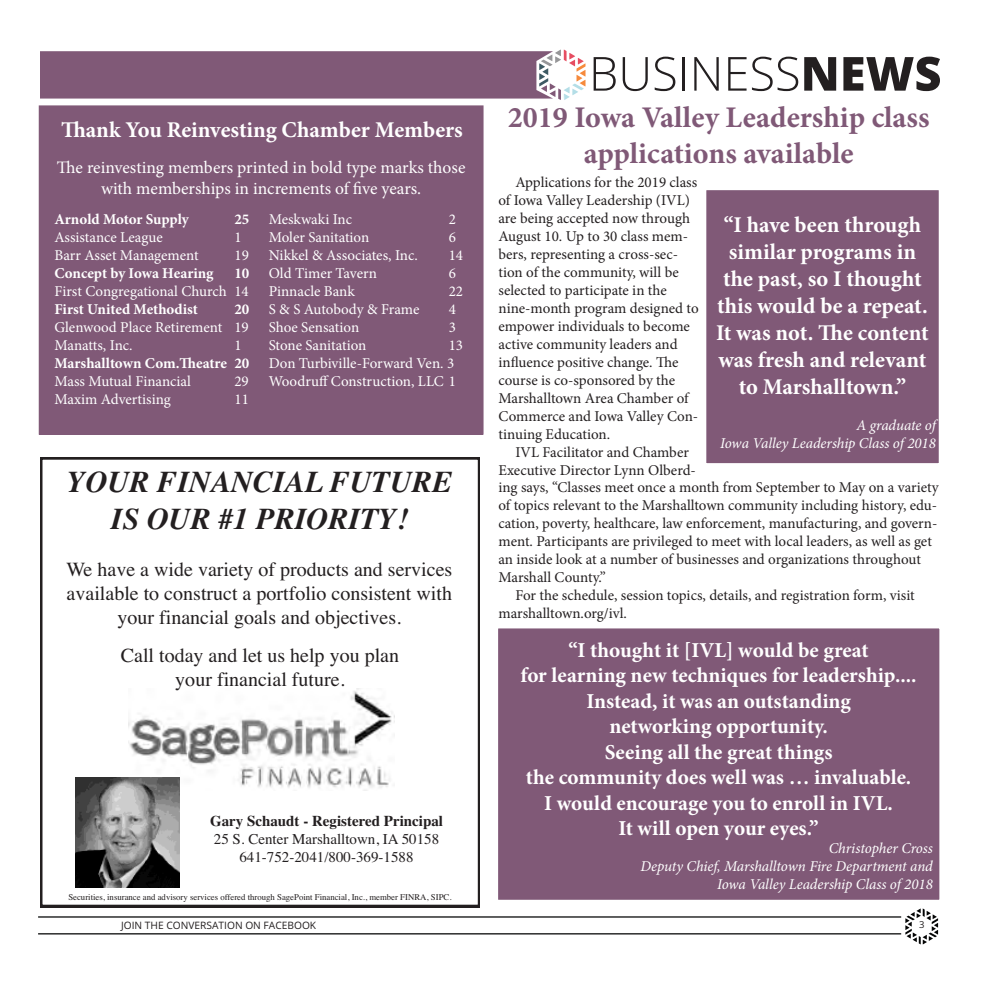
<style>
.page{position:relative;width:990px;height:990px;background:#fff}
.page>*{position:absolute;margin:0;border:0;box-sizing:border-box;transform-origin:0 0}
.t1{font:italic 700 30.25px/36.2px "Times";color:#231f20;text-align:center}
.t2{font:700 30px/36px "Minion Pro";color:#805977;text-align:center}
.t3{font:700 22.5px/27px "Minion Pro";color:#fff;text-align:center}
.t4{font:700 21.25px/25.5px "Minion Pro";color:#fff;text-align:center}
.t5{font:20px/24px "Times";color:#231f20;text-align:center}
.t6{font:17.5px/21px "Minion Pro";color:#fff;text-align:center}
.t7{font:15px/18px "Minion Pro";color:#231f20}
.t8{font:15px/18px "Minion Pro";color:#fff}
.t9{font:italic 15px/18px "Minion Pro";letter-spacing:-.005em;color:#fff;text-align:right}
.t10{font:700 15px "Minion Pro";color:#fff}
.t11{font:15px/18px "Times";color:#231f20;text-align:center}
.t12{font:700 15px "Times";color:#231f20}
.t13{font:10.25px "Open Sans";color:#231f20}
.t14{font:9.5px "Open Sans";color:#231f20}
.t15{font:8.75px "Times";color:#231f20}
</style>
<div class="page">
<hr style="left:38px;top:916px;width:863px;height:2px;background:#010202">
<hr style="left:38px;top:933px;width:863px;height:1px;background:#010202">
<svg style="left:905px;top:909px;width:33px;height:35px"></svg>
<svg style="left:594px;top:57px;width:22px;height:34px"></svg>
<svg style="left:623px;top:57px;width:25px;height:34px"></svg>
<svg style="left:655px;top:57px;width:20px;height:34px"></svg>
<hr style="left:682px;top:57px;width:3px;height:34px;background:#231f20">
<svg style="left:694px;top:57px;width:25px;height:34px"></svg>
<svg style="left:728px;top:57px;width:70px;height:34px"></svg>
<svg style="left:804px;top:57px;width:32px;height:34px"></svg>
<svg style="left:843px;top:57px;width:97px;height:34px"></svg>
<svg style="left:40px;top:50px;width:546px;height:50px"></svg>
<div style="left:39px;top:106px;width:444px;height:328px;background:#805977"></div>
<div style="left:39px;top:105px;width:445px;height:330px;border:1px solid #805977"></div>
<div style="left:498px;top:628px;width:442px;height:272px;background:#805977"></div>
<div style="left:497px;top:627px;width:444px;height:274px;border:1px solid #fff"></div>
<div style="left:706px;top:190px;width:233px;height:274px;background:#805977"></div>
<div style="left:705px;top:189px;width:235px;height:275px;border:1px solid #fff"></div>
<svg style="left:40px;top:457px;width:440px;height:450px"></svg>
<img style="left:129px;top:689px;width:266px;height:101px">
<div style="left:75px;top:775px;width:104px;height:114px;background:#fff"></div>
<img style="left:75px;top:777px;width:104px;height:111px">
<h3 class="t3" style="left:61px;top:118px;width:403px">Thank You Reinvesting Chamber Members</h3>
<p class="t6" style="left:57px;top:159px;width:410px">The reinvesting members printed in bold type marks those with memberships in increments of five years.</p>
<p class="t10" style="left:54px;top:213px;width:136px">Arnold Motor Supply</p>
<p class="t10" style="left:234px;top:213px;width:16px">25</p>
<p class="t8" style="left:54px;top:230px;width:110px">Assistance League</p>
<p class="t8" style="left:234px;top:230px;width:9px">1</p>
<p class="t8" style="left:54px;top:248px;width:146px">Barr Asset Management</p>
<p class="t8" style="left:235px;top:248px;width:16px">19</p>
<p class="t10" style="left:54px;top:267px;width:161px">Concept by Iowa Hearing</p>
<p class="t10" style="left:234px;top:267px;width:16px">10</p>
<p class="t8" style="left:54px;top:284px;width:196px">First Congregational Church 14</p>
<p class="t10" style="left:54px;top:303px;width:145px">First United Methodist</p>
<p class="t10" style="left:234px;top:303px;width:16px">20</p>
<p class="t8" style="left:54px;top:320px;width:196px">Glenwood Place Retirement 19<br>Manatts, Inc.</p>
<p class="t8" style="left:269px;top:212px;width:85px">Meskwaki Inc</p>
<p class="t8" style="left:449px;top:212px;width:9px">2</p>
<p class="t8" style="left:269px;top:230px;width:102px">Moler Sanitation</p>
<p class="t8" style="left:449px;top:230px;width:9px">6</p>
<p class="t8" style="left:269px;top:248px;width:151px">Nikkel &amp; Associates, Inc.</p>
<p class="t8" style="left:449px;top:248px;width:16px">14</p>
<p class="t8" style="left:269px;top:266px;width:110px">Old Timer Tavern</p>
<p class="t8" style="left:449px;top:266px;width:9px">6</p>
<p class="t8" style="left:269px;top:284px;width:88px">Pinnacle Bank</p>
<p class="t8" style="left:449px;top:284px;width:16px">22</p>
<p class="t8" style="left:269px;top:302px;width:152px">S &amp; S Autobody &amp; Frame</p>
<p class="t8" style="left:449px;top:302px;width:9px">4</p>
<p class="t8" style="left:269px;top:320px;width:92px">Shoe Sensation</p>
<p class="t8" style="left:449px;top:320px;width:9px">3</p>
<p class="t8" style="left:269px;top:338px;width:99px">Stone Sanitation</p>
<p class="t8" style="left:234px;top:338px;width:9px">1</p>
<p class="t10" style="left:54px;top:357px;width:196px">Marshalltown Com.Theatre 20</p>
<p class="t8" style="left:54px;top:374px;width:138px">Mass Mutual Financial</p>
<p class="t8" style="left:234px;top:374px;width:16px">29</p>
<p class="t8" style="left:54px;top:392px;width:118px">Maxim Advertising</p>
<p class="t8" style="left:234px;top:392px;width:16px">11</p>
<p class="t8" style="left:269px;top:338px;width:196px;text-indent:180px">13<br>Don Turbiville-Forward Ven. 3<br>Woodruff Construction, LLC 1</p>
<h1 class="t1" style="left:67px;top:467px;width:387px">YOUR FINANCIAL FUTURE<br>IS OUR #1 PRIORITY!</h1>
<h3 class="t5" style="left:66px;top:559px;width:388px">We have a wide variety of products and services available to construct a portfolio consistent with your financial goals and objectives.</h3>
<h3 class="t5" style="left:121px;top:645px;width:280px">Call today and let us help you plan your financial future.</h3>
<p class="t12" style="left:210px;top:816px;width:235px">Gary Schaudt - Registered Principal</p>
<p class="t11" style="left:214px;top:832px;width:227px">25 S. Center Marshalltown, IA 50158<br>641-752-2041/800-369-1588</p>
<p class="t15" style="left:68px;top:894px;width:385px">Securities, insurance and advisory services offered through SagePoint Financial, Inc., member FINRA, SIPC.</p>
<h2 class="t2" style="left:508px;top:102px;width:423px">2019 Iowa Valley Leadership class applications available</h2>
<p class="t7" style="left:498px;top:175px;width:202px;text-indent:17px">Applications for the 2019 class of Iowa Valley Leadership (IVL) are being accepted now through<br>August 10. Up to 30 class mem&shy;bers, representing a cross-sec&shy;tion of the community, will be selected to participate in the nine-month program designed to empower individuals to become active community leaders and influence positive change. The course is co-sponsored by the<br>Marshalltown Area Chamber of<br>Commerce and Iowa Valley Con&shy;tinuing Education.</p>
<p class="t7" style="left:498px;top:445px;width:199px;text-indent:17px">IVL Facilitator and Chamber<br>Executive Director Lynn Olberd-</p>
<h3 class="t3" style="left:716px;top:213px;width:214px">“I have been through similar programs in the past, so I thought this would be a repeat.<br>It was not. The content was fresh and relevant to Marshalltown.”</h3>
<p class="t9" style="left:720px;top:417px;width:217px">A graduate of<br>Iowa Valley Leadership Class of 2018</p>
<p class="t7" style="left:498px;top:479px;width:442px">ing says, “Classes meet once a month from September to May on a variety</p>
<p class="t7" style="left:498px;top:497px;width:440px">of topics relevant to the Marshalltown community including history, edu-</p>
<p class="t7" style="left:498px;top:515px;width:441px">cation, poverty, healthcare, law enforcement, manufacturing, and govern-</p>
<p class="t7" style="left:498px;top:533px;width:435px">ment. Participants are privileged to meet with local leaders, as well as get</p>
<p class="t7" style="left:498px;top:551px;width:424px">an inside look at a number of businesses and organizations throughout</p>
<p class="t7" style="left:498px;top:569px;width:109px">Marshall County.”</p>
<p class="t7" style="left:516px;top:587px;width:401px">For the schedule, session topics, details, and registration form, visit</p>
<p class="t7" style="left:498px;top:605px;width:130px">marshalltown.org/ivl.</p>
<p class="t4" style="left:521px;top:639px;width:398px">“I thought it [IVL] would be great<br>for learning new techniques for leadership....<br>Instead, it was an outstanding<br>networking opportunity.<br>Seeing all the great things<br>the community does well was … invaluable.<br>I would encourage you to enroll in IVL.<br>It will open your eyes.”</p>
<p class="t9" style="left:640px;top:841px;width:294px">Christopher Cross<br>Deputy Chief, Marshalltown Fire Department and<br>Iowa Valley Leadership Class of 2018</p>
<p class="t13" style="left:121px;top:921px;width:197px">JOIN THE CONVERSATION ON FACEBOOK</p>
<p class="t14" style="left:919px;top:921px;width:7px">3</p>
</div>
